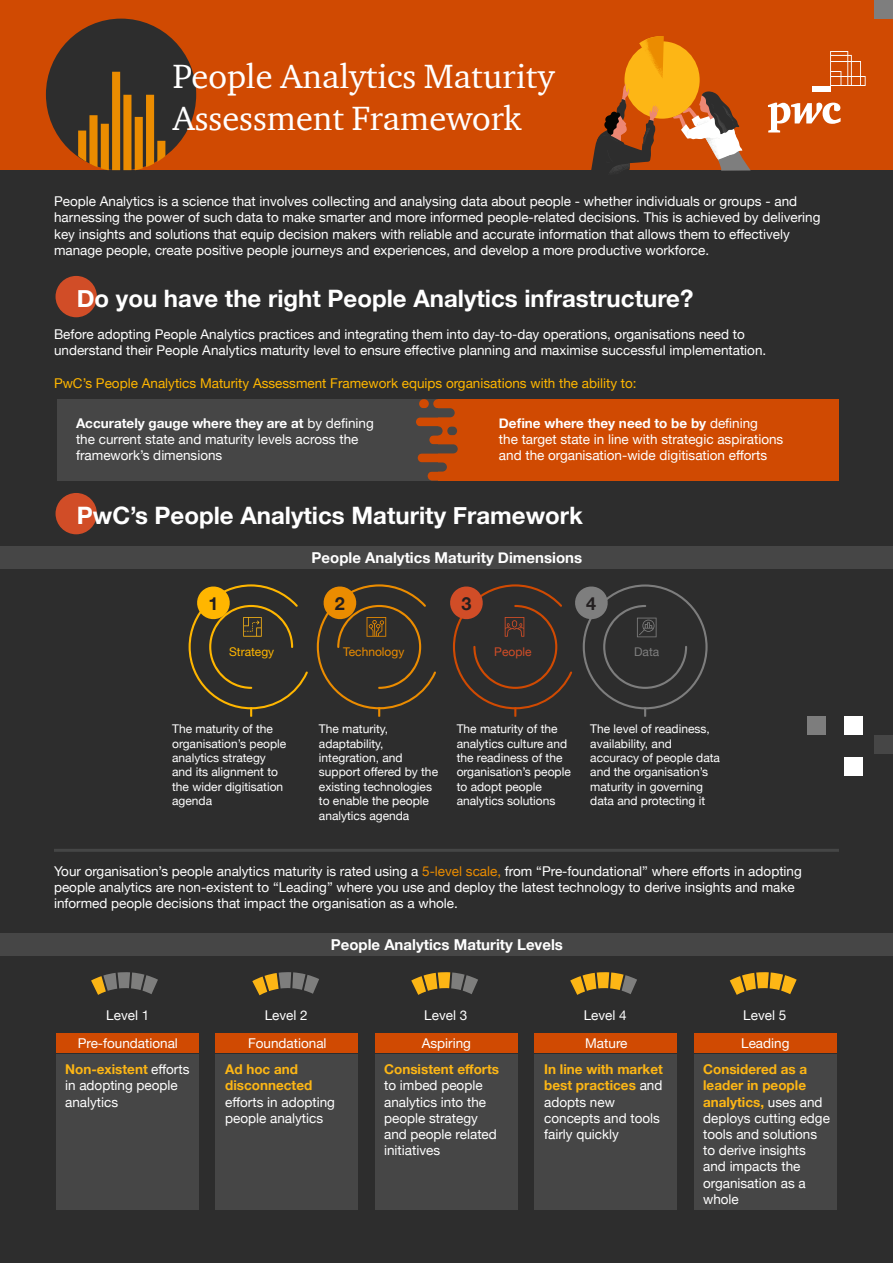
<style>
.page{position:relative;width:893px;height:1263px;background:#fff}
.page>*{position:absolute;margin:0;border:0;box-sizing:border-box;transform-origin:0 0}
.t1{font:34.5px "ITC Charter Com";color:#fff}
.t2{font:700 24px "Helvetica Neue";color:#fff}
.t3{font:700 18px "Helvetica Neue";color:#231f20}
.t4{font:700 15px "Helvetica Neue";color:#fff}
.t5{font:13.5px/16.2px "Helvetica Neue";color:#fff}
.t6{font:13.5px "Helvetica Neue";color:#ffb600}
.t7{font:700 13.5px "Helvetica Neue";color:#fdb615}
.t8{font:700 13.5px "Helvetica Neue";color:#fff}
.t9{font:12px/14.4px "Helvetica Neue";color:#fff}
.t10{font:12px "Helvetica Neue";color:#eb8c00}
.t11{font:12px "Helvetica Neue";color:#ffb600}
.t12{font:12px "Helvetica Neue";color:#d14d27}
.t13{font:12px "Helvetica Neue";color:#7e7e7e}
.s1{font-weight:700}
.s2{font-weight:400}
.s3{color:#eb8c00}
.s4{font-weight:700;color:#fdb615}
.s5{font-weight:400;color:#fff}
</style>
<div class="page">
<div style="left:0;top:0;width:893px;height:170px;background:#d04a02"></div>
<div style="left:46px;top:19px;width:150px;height:151px;background:#2d2d2d;border-radius:50%"></div>
<div style="left:0;top:170px;width:893px;height:1093px;background:#2d2d2d"></div>
<svg style="left:768px;top:103px;width:73px;height:29px"></svg>
<svg style="left:830px;top:51px;width:36px;height:35px"></svg>
<div style="left:812px;top:86px;width:18px;height:5px;background:#fff"></div>
<div style="left:845px;top:757px;width:18px;height:19px;background:#fff"></div>
<div style="left:874px;top:0;width:19px;height:18px;background:#7e7e7e"></div>
<div style="left:807px;top:716px;width:19px;height:19px;background:#7d7d7d"></div>
<div style="left:845px;top:716px;width:18px;height:19px;background:#fff"></div>
<div style="left:874px;top:735px;width:19px;height:18px;background:#464646"></div>
<div style="left:1px;top:546px;width:892px;height:23px;background:#464646"></div>
<hr style="left:54px;top:849px;width:785px;height:3px;background:#454646">
<div style="left:1px;top:933px;width:892px;height:23px;background:#464646"></div>
<div style="left:56px;top:1054px;width:143px;height:155px;background:#464646"></div>
<div style="left:56px;top:1034px;width:143px;height:19px;background:#d04a02"></div>
<div style="left:216px;top:1034px;width:142px;height:19px;background:#d04a02"></div>
<div style="left:375px;top:1034px;width:143px;height:19px;background:#d04a02"></div>
<div style="left:535px;top:1034px;width:142px;height:19px;background:#d04a02"></div>
<div style="left:694px;top:1034px;width:143px;height:19px;background:#d04a02"></div>
<div style="left:216px;top:1054px;width:142px;height:155px;background:#464646"></div>
<div style="left:375px;top:1054px;width:143px;height:155px;background:#464646"></div>
<div style="left:535px;top:1054px;width:142px;height:155px;background:#464646"></div>
<div style="left:694px;top:1054px;width:143px;height:155px;background:#464646"></div>
<div style="left:56px;top:276px;width:41px;height:41px;background:#d14d27;border-radius:50%"></div>
<div style="left:56px;top:493px;width:41px;height:41px;background:#d14d27;border-radius:50%"></div>
<svg style="left:91px;top:972px;width:67px;height:23px"></svg>
<svg style="left:252px;top:972px;width:67px;height:23px"></svg>
<svg style="left:411px;top:972px;width:67px;height:23px"></svg>
<svg style="left:570px;top:972px;width:67px;height:23px"></svg>
<svg style="left:730px;top:972px;width:67px;height:23px"></svg>
<svg style="left:673px;top:91px;width:78px;height:80px"></svg>
<div style="left:624px;top:41px;width:76px;height:78px;background:#fdb615;border-radius:50%"></div>
<svg style="left:591px;top:36px;width:73px;height:137px"></svg>
<svg style="left:189px;top:584px;width:119px;height:133px"></svg>
<svg style="left:317px;top:584px;width:119px;height:133px"></svg>
<svg style="left:450px;top:584px;width:258px;height:133px"></svg>
<div style="left:57px;top:399px;width:452px;height:81px;background:#464646"></div>
<div style="left:439px;top:399px;width:400px;height:81px;background:#d04a02"></div>
<div style="left:433px;top:399px;width:52px;height:9px;background:#d04a02;border-radius:5px"></div>
<div style="left:419px;top:399px;width:10px;height:9px;background:#d04a02;border-radius:5px"></div>
<div style="left:447px;top:426px;width:10px;height:9px;background:#464646;border-radius:5px"></div>
<div style="left:428px;top:471px;width:51px;height:10px;background:#d04a02;border-radius:5px"></div>
<div style="left:416px;top:417px;width:52px;height:9px;background:#d04a02;border-radius:5px"></div>
<div style="left:418px;top:453px;width:51px;height:9px;background:#d04a02;border-radius:5px"></div>
<div style="left:429px;top:435px;width:44px;height:9px;background:#d04a02;border-radius:5px"></div>
<div style="left:399px;top:408px;width:56px;height:9px;background:#464646;border-radius:5px"></div>
<div style="left:399px;top:444px;width:59px;height:9px;background:#464646;border-radius:5px"></div>
<div style="left:391px;top:426px;width:52px;height:9px;background:#464646;border-radius:5px"></div>
<div style="left:391px;top:462px;width:56px;height:10px;background:#464646;border-radius:5px"></div>
<svg style="left:78px;top:72px;width:87px;height:98px"></svg>
<p class="t1" style="left:173px;top:55px;width:383px">People Analytics Maturity</p>
<p class="t1" style="left:173px;top:97px;width:350px">Assessment Framework</p>
<p class="t5" style="left:54px;top:194px;width:768px">People Analytics is a science that involves collecting and analysing data about people - whether individuals or groups - and harnessing the power of such data to make smarter and more informed people-related decisions. This is achieved by delivering key insights and solutions that equip decision makers with reliable and accurate information that allows them to effectively manage people, create positive people journeys and experiences, and develop a more productive workforce.</p>
<p class="t2" style="left:77px;top:279px;width:618px">Do you have the right People Analytics infrastructure?</p>
<p class="t5" style="left:54px;top:327px;width:714px">Before adopting People Analytics practices and integrating them into day-to-day operations, organisations need to understand their People Analytics maturity level to ensure effective planning and maximise successful implementation.</p>
<p class="t6" style="left:54px;top:373px;width:584px">PwC’s People Analytics Maturity Assessment Framework equips organisations with the ability to:</p>
<p class="t5" style="left:76px;top:416px;width:299px"><span class="s1">Accurately gauge where they are at</span> by defining the current state and maturity levels across the framework’s dimensions</p>
<p class="t8" style="left:499px;top:412px;width:261px">Define where they need to be by <span class="s2">defining</span></p>
<p class="t5" style="left:499px;top:432px;width:286px">the target state in line with strategic aspirations</p>
<p class="t5" style="left:499px;top:448px;width:270px">and the organisation-wide digitisation efforts</p>
<p class="t2" style="left:77px;top:496px;width:508px">PwC’s People Analytics Maturity Framework</p>
<p class="t4" style="left:312px;top:546px;width:272px">People Analytics Maturity Dimensions</p>
<p class="t3" style="left:208px;top:589px;width:12px">1</p>
<p class="t3" style="left:335px;top:589px;width:12px">2</p>
<p class="t3" style="left:461px;top:589px;width:12px">3</p>
<p class="t3" style="left:586px;top:589px;width:12px">4</p>
<p class="t11" style="left:229px;top:643px;width:47px">Strategy</p>
<p class="t10" style="left:343px;top:643px;width:63px">Technology</p>
<p class="t12" style="left:494px;top:643px;width:39px">People</p>
<p class="t13" style="left:634px;top:643px;width:27px">Data</p>
<p class="t9" style="left:172px;top:722px;width:116px">The maturity of the organisation’s people analytics strategy and its alignment to the wider digitisation agenda</p>
<p class="t9" style="left:590px;top:722px;width:131px">The level of readiness, availability, and accuracy of people data and the organisation’s maturity in governing data and protecting it</p>
<p class="t9" style="left:457px;top:722px;width:116px">The maturity of the analytics culture and the readiness of the organisation’s people to adopt people analytics solutions</p>
<p class="t9" style="left:319px;top:722px;width:121px">The maturity, adaptability, integration, and support offered by the existing technologies to enable the people analytics agenda</p>
<p class="t5" style="left:54px;top:864px;width:749px">Your organisation’s people analytics maturity is rated using a <span class="s3">5-level scale,</span> from “Pre-foundational” where efforts in adopting people analytics are non-existent to “Leading” where you use and deploy the latest technology to derive insights and make informed people decisions that impact the organisation as a whole.</p>
<p class="t4" style="left:331px;top:933px;width:234px">People Analytics Maturity Levels</p>
<p class="t5" style="left:106px;top:1007px;width:45px">Level 1</p>
<p class="t5" style="left:265px;top:1007px;width:45px">Level 2</p>
<p class="t5" style="left:424px;top:1007px;width:45px">Level 3</p>
<p class="t5" style="left:584px;top:1007px;width:45px">Level 4</p>
<p class="t5" style="left:743px;top:1007px;width:45px">Level 5</p>
<p class="t5" style="left:248px;top:1035px;width:80px">Foundational</p>
<p class="t5" style="left:422px;top:1035px;width:51px">Aspiring</p>
<p class="t5" style="left:585px;top:1035px;width:44px">Mature</p>
<p class="t5" style="left:741px;top:1035px;width:50px">Leading</p>
<p class="t5" style="left:65px;top:1062px;width:126px"><span class="s4">Non-existent</span> efforts in adopting people analytics</p>
<p class="t7" style="left:225px;top:1059px;width:75px">Ad hoc and</p>
<p class="t5" style="left:78px;top:1035px;width:102px">Pre-foundational</p>
<p class="t7" style="left:384px;top:1059px;width:117px">Consistent efforts</p>
<p class="t5" style="left:384px;top:1078px;width:100px">to imbed people</p>
<p class="t5" style="left:384px;top:1094px;width:114px">analytics into the people strategy and people related initiatives</p>
<p class="t7" style="left:703px;top:1059px;width:106px">Considered as a</p>
<p class="t5" style="left:703px;top:1078px;width:128px"><span class="s4">leader in people analytics,</span> uses and deploys cutting edge tools and solutions to derive insights and impacts the organisation as a whole</p>
<p class="t7" style="left:544px;top:1059px;width:120px">In line with market</p>
<p class="t7" style="left:544px;top:1075px;width:120px">best practices <span class="s5">and</span></p>
<p class="t5" style="left:544px;top:1094px;width:117px">adopts new concepts and tools fairly quickly</p>
<p class="t5" style="left:225px;top:1078px;width:111px"><span class="s4">disconnected </span>efforts in adopting people analytics</p>
</div>
